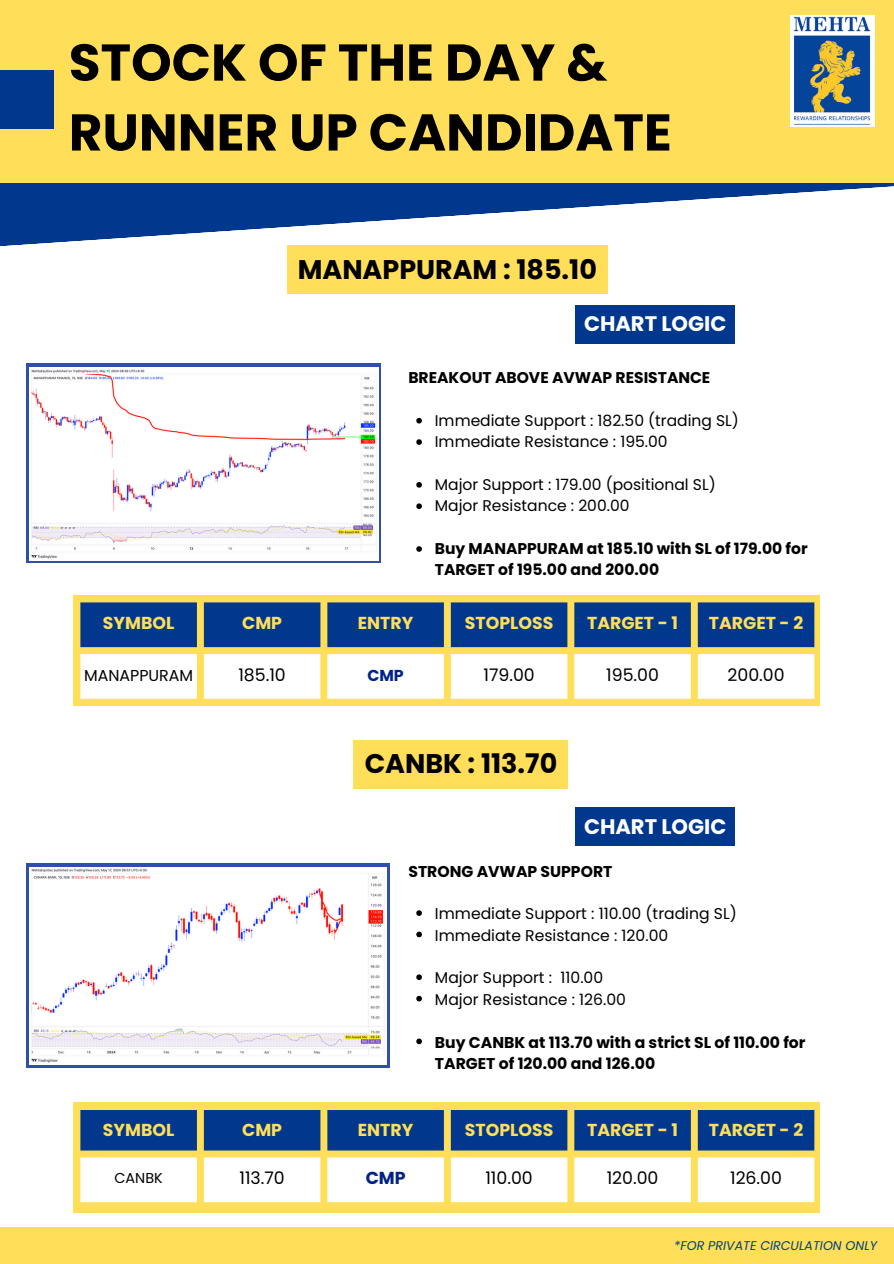
<style>
.page{position:relative;width:894px;height:1264px;background:#fff}
.page>*{position:absolute;margin:0;border:0;box-sizing:border-box;transform-origin:0 0}
.t1{font:700 51.6px/69.9px "Poppins";color:#000}
.t2{font:700 27px "Poppins";color:#000}
.t3{font:700 21px "Poppins";color:#fff}
.t4{font:700 17.25px "Poppins";color:#ffde59}
.t5{font:17.25px "Poppins";color:#000}
.t6{font:700 17.25px "Poppins";color:#012388}
.t7{font:15.75px "Poppins";color:#000}
.t8{font:700 15.75px "Poppins";color:#012388}
.t9{font:15.6px "Poppins";color:#000}
.t10{font:700 15.6px/21.3px "Poppins";color:#000}
.t11{font:14.25px "Poppins";color:#000}
.t12{font:italic 12.6px "Poppins";color:#04407d}
</style>
<div class="page">
<svg style="left:0;top:182px;width:893px;height:65px;fill:#01388e"></svg>
<div style="left:0;top:0;width:893px;height:182px;background:#ffde59"></div>
<div style="left:0;top:1226px;width:893px;height:37px;background:#ffde59"></div>
<div style="left:0;top:71px;width:54px;height:58px;background:#01388e"></div>
<div style="left:790px;top:15px;width:84px;height:111px;background:#fff"></div>
<img style="left:794px;top:16px;width:76px;height:109px">
<svg style="left:26px;top:364px;width:355px;height:199px;fill:#304fa9"></svg>
<img style="left:29px;top:367px;width:349px;height:193px">
<div style="left:74px;top:594px;width:745px;height:111px;background:#ffde59"></div>
<svg style="left:80px;top:602px;width:734px;height:45px;background:#0f418b"></svg>
<svg style="left:80px;top:654px;width:734px;height:44px;background:#fffdf6"></svg>
<svg style="left:416px;top:418px;width:6px;height:5px"></svg>
<svg style="left:416px;top:439px;width:6px;height:6px"></svg>
<svg style="left:416px;top:482px;width:6px;height:5px"></svg>
<svg style="left:416px;top:503px;width:6px;height:6px"></svg>
<svg style="left:416px;top:546px;width:6px;height:6px"></svg>
<div style="left:575px;top:305px;width:159px;height:38px;background:#01388e"></div>
<svg style="left:416px;top:910px;width:6px;height:5px"></svg>
<svg style="left:416px;top:931px;width:6px;height:6px"></svg>
<svg style="left:416px;top:974px;width:6px;height:6px"></svg>
<svg style="left:416px;top:995px;width:6px;height:6px"></svg>
<svg style="left:416px;top:1038px;width:6px;height:6px"></svg>
<div style="left:575px;top:807px;width:159px;height:39px;background:#01388e"></div>
<svg style="left:26px;top:863px;width:363px;height:204px;background:#4e69b5"></svg>
<img style="left:29px;top:867px;width:357px;height:197px">
<div style="left:74px;top:1102px;width:745px;height:110px;background:#ffde59"></div>
<div style="left:80px;top:1110px;width:734px;height:40px;background:#01388e"></div>
<svg style="left:80px;top:1157px;width:734px;height:45px;background:#fffdf5"></svg>
<div style="left:287px;top:245px;width:320px;height:49px;background:#ffde59"></div>
<div style="left:354px;top:739px;width:214px;height:49px;background:#ffde59"></div>
<h1 class="t1" style="left:69px;top:28px;width:604px">STOCK OF THE DAY &amp;<br>RUNNER UP CANDIDATE</h1>
<p class="t2" style="left:298px;top:250px;width:300px">MANAPPURAM : 185.10</p>
<p class="t3" style="left:584px;top:309px;width:144px">CHART LOGIC</p>
<p class="t10" style="left:408px;top:367px;width:303px">BREAKOUT ABOVE AVWAP RESISTANCE</p>
<p class="t9" style="left:434px;top:409px;width:305px">Immediate Support : 182.50 (trading SL)</p>
<p class="t9" style="left:434px;top:431px;width:234px">Immediate Resistance : 195.00</p>
<p class="t9" style="left:434px;top:473px;width:282px">Major Support : 179.00 (positional SL)</p>
<p class="t9" style="left:434px;top:495px;width:196px">Major Resistance : 200.00</p>
<p class="t10" style="left:434px;top:538px;width:374px">Buy MANAPPURAM at 185.10 with SL of 179.00 for<br>TARGET of 195.00 and 200.00</p>
<p class="t4" style="left:103px;top:611px;width:73px">SYMBOL</p>
<h2 class="t4" style="left:242px;top:611px;width:41px">CMP</h2>
<h3 class="t4" style="left:358px;top:611px;width:57px">ENTRY</h3>
<p class="t4" style="left:465px;top:611px;width:90px">STOPLOSS</p>
<h4 class="t4" style="left:587px;top:611px;width:92px">TARGET - 1</h4>
<p class="t4" style="left:708px;top:611px;width:96px">TARGET - 2</p>
<p class="t7" style="left:84px;top:664px;width:110px">MANAPPURAM</p>
<p class="t5" style="left:238px;top:663px;width:49px">185.10</p>
<p class="t8" style="left:367px;top:664px;width:38px">CMP</p>
<p class="t5" style="left:483px;top:663px;width:53px">179.00</p>
<p class="t5" style="left:606px;top:663px;width:54px">195.00</p>
<p class="t5" style="left:727px;top:663px;width:59px">200.00</p>
<p class="t2" style="left:364px;top:744px;width:194px">CANBK : 113.70</p>
<h4 class="t3" style="left:584px;top:812px;width:144px">CHART LOGIC</h4>
<p class="t10" style="left:408px;top:860px;width:205px">STRONG AVWAP SUPPORT</p>
<p class="t9" style="left:435px;top:902px;width:303px">Immediate Support : 110.00 (trading SL)</p>
<p class="t9" style="left:435px;top:924px;width:235px">Immediate Resistance : 120.00</p>
<h2 class="t9" style="left:435px;top:967px;width:170px">Major Support : 110.00</h2>
<h3 class="t9" style="left:435px;top:988px;width:192px">Major Resistance : 126.00</h3>
<p class="t10" style="left:435px;top:1031px;width:372px">Buy CANBK at 113.70 with a strict SL of 110.00 for<br>TARGET of 120.00 and 126.00</p>
<p class="t4" style="left:103px;top:1117px;width:73px">SYMBOL</p>
<p class="t4" style="left:242px;top:1117px;width:41px">CMP</p>
<p class="t4" style="left:358px;top:1117px;width:57px">ENTRY</p>
<p class="t4" style="left:465px;top:1117px;width:90px">STOPLOSS</p>
<p class="t4" style="left:587px;top:1117px;width:92px">TARGET - 1</p>
<p class="t4" style="left:708px;top:1117px;width:96px">TARGET - 2</p>
<p class="t11" style="left:115px;top:1168px;width:50px">CANBK</p>
<p class="t5" style="left:239px;top:1166px;width:47px">113.70</p>
<p class="t6" style="left:365px;top:1166px;width:41px">CMP</p>
<p class="t5" style="left:485px;top:1166px;width:49px">110.00</p>
<p class="t5" style="left:606px;top:1166px;width:53px">120.00</p>
<p class="t5" style="left:730px;top:1166px;width:53px">126.00</p>
<p class="t12" style="left:674px;top:1236px;width:204px">*FOR PRIVATE CIRCULATION ONLY</p>
</div>
